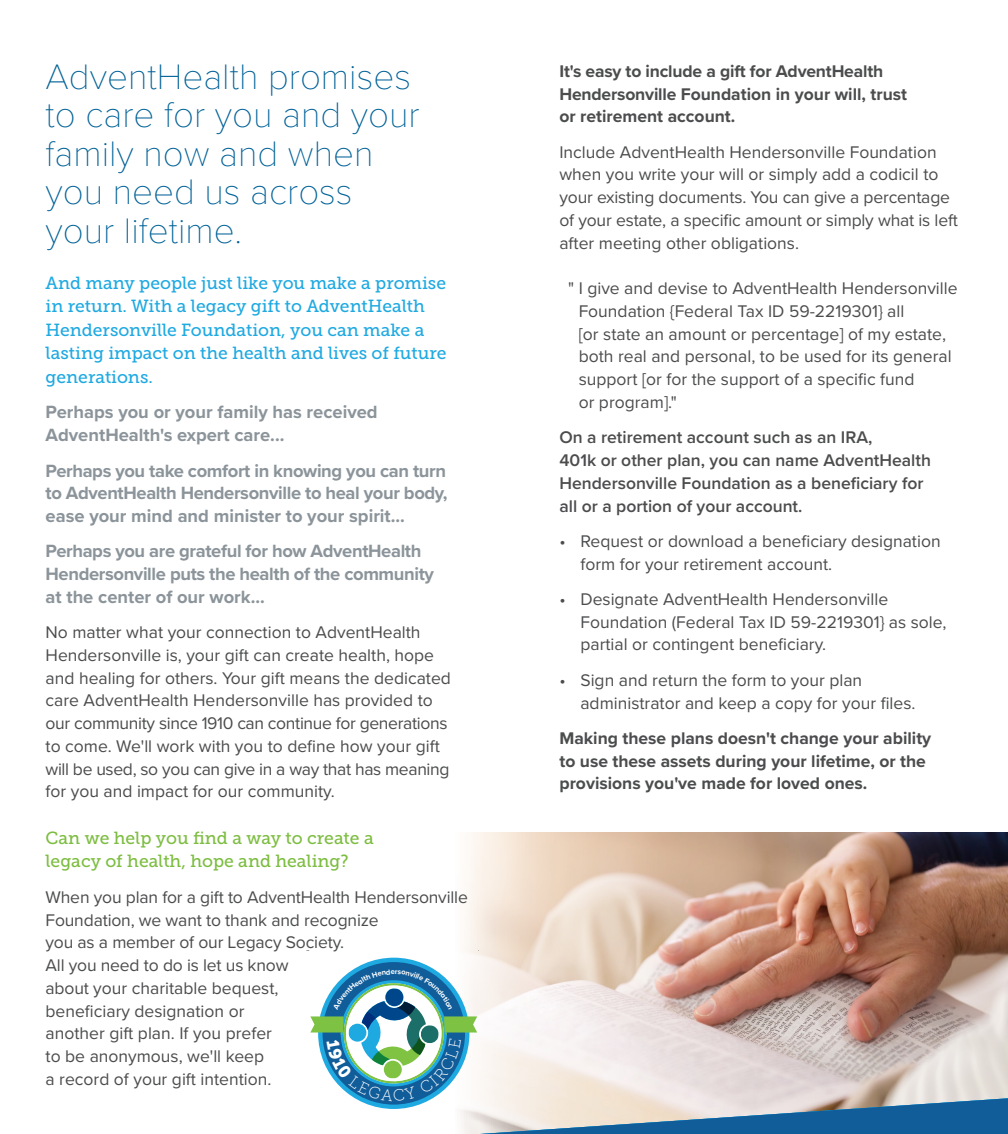
<style>
.page{position:relative;width:1008px;height:1134px;background:#fff}
.page>*{position:absolute;margin:0;border:0;box-sizing:border-box;transform-origin:0 0}
.Page_Head{font:100 36.75px/38.5px "Proxima Nova T";color:#016197}
.Subhead1_Title_Case{font:700 18.38px/22.8px "Proxima Nova";color:#8b949a}
.Subhead1_Title_Case-2{font:700 18.38px/22.8px "Proxima Nova";letter-spacing:-.02em;color:#8b949a}
.Subhead1_Title_Case-3{font:17.5px/22.8px "Proxima Nova";color:#4b4c4d}
.Subhead1_Title_Case-4{font:700 17.5px/22.8px "Proxima Nova";color:#4b4c4d}
.Subhead1_Title_Case-5{font:17.5px/23.6px "Museo Slab 500";color:#1fa9e1}
.Subhead1_Title_Case-6{font:600 17.5px/22.8px "Proxima Nova";color:#4b4c4d}
.Subhead1_Title_Case-7{font:17.5px/23.6px "Museo Slab 500";color:#7dbd41}
</style>
<div class="page">
<img style="left:464px;top:833px;width:544px;height:129px">
<svg style="left:310px;top:962px;width:698px;height:172px"></svg>
<p class="Page_Head" style="left:46px;top:57px;width:376px">AdventHealth promises to care for you and your family now and when you need us across your lifetime.</p>
<p class="Subhead1_Title_Case-5" style="left:46px;top:271px;width:403px">And many people just like you make a promise in return. With a legacy gift to AdventHealth Hendersonville Foundation, you can make a lasting impact on the health and lives of future generations.</p>
<p class="Subhead1_Title_Case" style="left:46px;top:400px;width:334px">Perhaps you or your family has received<br>AdventHealth's expert care...</p>
<p class="Subhead1_Title_Case" style="left:46px;top:459px;width:404px;text-align:justify">Perhaps you take comfort in knowing you can turn to AdventHealth Hendersonville to heal your body, ease your mind and minister to your spirit...</p>
<p class="Subhead1_Title_Case-2" style="left:46px;top:539px;width:390px">Perhaps you are grateful for how AdventHealth<br>Hendersonville puts the health of the community at the center of our work...</p>
<p class="Subhead1_Title_Case-3" style="left:46px;top:621px;width:407px">No matter what your connection to AdventHealth Hendersonville is, your gift can create health, hope and healing for others. Your gift means the dedicated care AdventHealth Hendersonville has provided to our community since 1910 can continue for generations to come. We'll work with you to define how your gift will be used, so you can give in a way that has meaning for you and impact for our community.</p>
<p class="Subhead1_Title_Case-7" style="left:46px;top:826px;width:330px">Can we help you find a way to create a legacy of health, hope and healing?</p>
<p class="Subhead1_Title_Case-3" style="left:46px;top:886px;width:424px">When you plan for a gift to AdventHealth Hendersonville Foundation, we want to thank and recognize<br>you as a member of our Legacy Society.<br>All you need to do is let us know<br>about your charitable bequest,<br>beneficiary designation or<br>another gift plan. If you prefer<br>to be anonymous, we'll keep<br>a record of your gift intention.</p>
<p class="Subhead1_Title_Case-4" style="left:559px;top:59px;width:349px">It's easy to include a gift for AdventHealth<br>Hendersonville Foundation in your will, trust or retirement account.</p>
<p class="Subhead1_Title_Case-3" style="left:559px;top:141px;width:400px">Include AdventHealth Hendersonville Foundation when you write your will or simply add a codicil to your existing documents. You can give a percentage of your estate, a specific amount or simply what is left after meeting other obligations.</p>
<p class="Subhead1_Title_Case-3" style="left:579px;top:277px;width:380px;text-indent:-10px">" I give and devise to AdventHealth Hendersonville Foundation {Federal Tax ID 59-2219301} all<br>[or state an amount or percentage] of my estate, both real and personal, to be used for its general support [or for the support of a specific fund<br>or program]."</p>
<p class="Subhead1_Title_Case-6" style="left:559px;top:426px;width:373px">On a retirement account such as an IRA,<br>401k or other plan, you can name AdventHealth Hendersonville Foundation as a beneficiary for all or a portion of your account.</p>
<p class="Subhead1_Title_Case-3" style="left:580px;top:530px;width:362px;text-indent:-21px">• Request or download a beneficiary designation form for your retirement account.</p>
<p class="Subhead1_Title_Case-3" style="left:580px;top:588px;width:368px;text-indent:-21px">• Designate AdventHealth Hendersonville<br>Foundation (Federal Tax ID 59-2219301} as sole, partial or contingent beneficiary.</p>
<p class="Subhead1_Title_Case-3" style="left:580px;top:669px;width:337px;text-indent:-21px">• Sign and return the form to your plan administrator and keep a copy for your files.</p>
<p class="Subhead1_Title_Case-4" style="left:559px;top:726px;width:373px">Making these plans doesn't change your ability to use these assets during your lifetime, or the provisions you've made for loved ones.</p>
</div>
